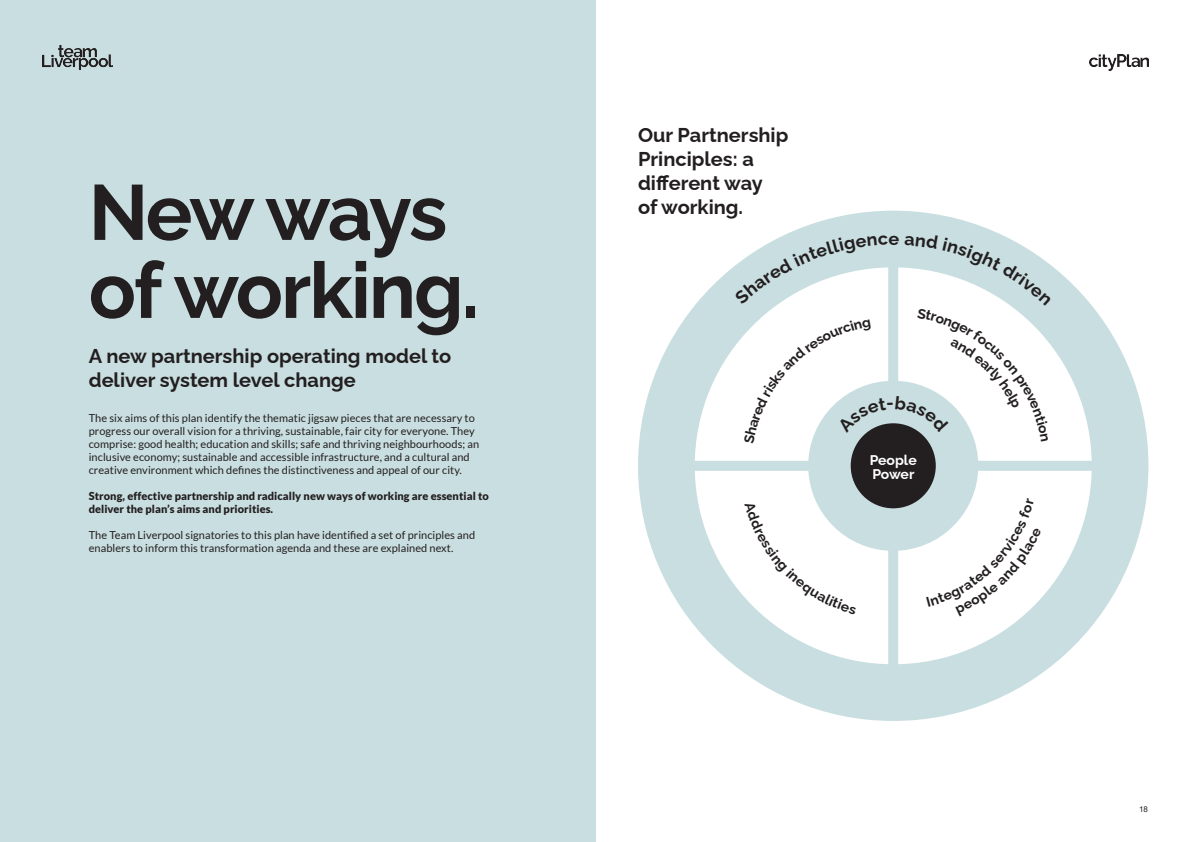
<style>
.page{position:relative;width:1191px;height:842px;background:#fff}
.page>*{position:absolute;margin:0;border:0;box-sizing:border-box;transform-origin:0 0}
.t1{font:700 78px/78px "Raleway";letter-spacing:-.03em;color:#231f20}
.t2{font:700 20px/24px "Raleway";color:#231f20}
.t3{font:700 18px "Raleway";color:#231f20}
.t4{font:700 14px "Raleway";color:#fff}
.t5{font:11px/13px "Lato";letter-spacing:.005em;color:#231f20}
.t6{font:900 11px/13px "Lato";letter-spacing:.005em;color:#231f20}
.t7{font:8px "Arial";color:#21211f}
</style>
<div class="page">
<div style="left:0;top:0;width:595px;height:842px;background:#c9dee0"></div>
<div style="left:638px;top:211px;width:510px;height:510px;background:#c9dee0;border-radius:50%"></div>
<div style="left:694px;top:267px;width:397px;height:397px;background:#fff;border-radius:50%"></div>
<div style="left:888px;top:239px;width:10px;height:454px;background:#c9dee0"></div>
<div style="left:666px;top:461px;width:454px;height:10px;background:#c9dee0"></div>
<div style="left:808px;top:381px;width:170px;height:170px;background:#c9dee0;border-radius:50%"></div>
<div style="left:850px;top:423px;width:85px;height:85px;background:#231f20;border-radius:50%"></div>
<img style="left:1089px;top:55px;width:59px;height:16px">
<img style="left:43px;top:45px;width:69px;height:25px">
<svg style="left:734px;top:234px;width:317px;height:210px"></svg>
<svg style="left:927px;top:498px;width:114px;height:119px"></svg>
<p class="t1" style="left:89px;top:165px;width:392px">New ways of working.</p>
<p class="t2" style="left:89px;top:341px;width:364px">A new partnership operating model to deliver system level change</p>
<p class="t5" style="left:89px;top:411px;width:392px">The six aims of this plan identify the thematic jigsaw pieces that are necessary to progress our overall vision for a thriving, sustainable, fair city for everyone. They comprise: good health; education and skills; safe and thriving neighbourhoods; an inclusive economy; sustainable and accessible infrastructure, and a cultural and creative environment which defines the distinctiveness and appeal of our city.</p>
<p class="t6" style="left:89px;top:489px;width:401px">Strong, effective partnership and radically new ways of working are essential to deliver the plan’s aims and priorities.</p>
<p class="t5" style="left:89px;top:528px;width:388px">The Team Liverpool signatories to this plan have identified a set of principles and enablers to inform this transformation agenda and these are explained next.</p>
<p class="t2" style="left:638px;top:120px;width:152px">Our Partnership</p>
<p class="t2" style="left:638px;top:144px;width:117px">Principles: a</p>
<p class="t2" style="left:638px;top:168px;width:126px">different way</p>
<p class="t2" style="left:638px;top:192px;width:107px">of working.</p>
<p class="t3" style="left:888px;top:224px;width:12px">e</p>
<p class="t4" style="left:869px;top:448px;width:49px">People</p>
<p class="t4" style="left:872px;top:462px;width:44px">Power</p>
<p class="t7" style="left:1139px;top:803px;width:10px">18</p>
</div>
